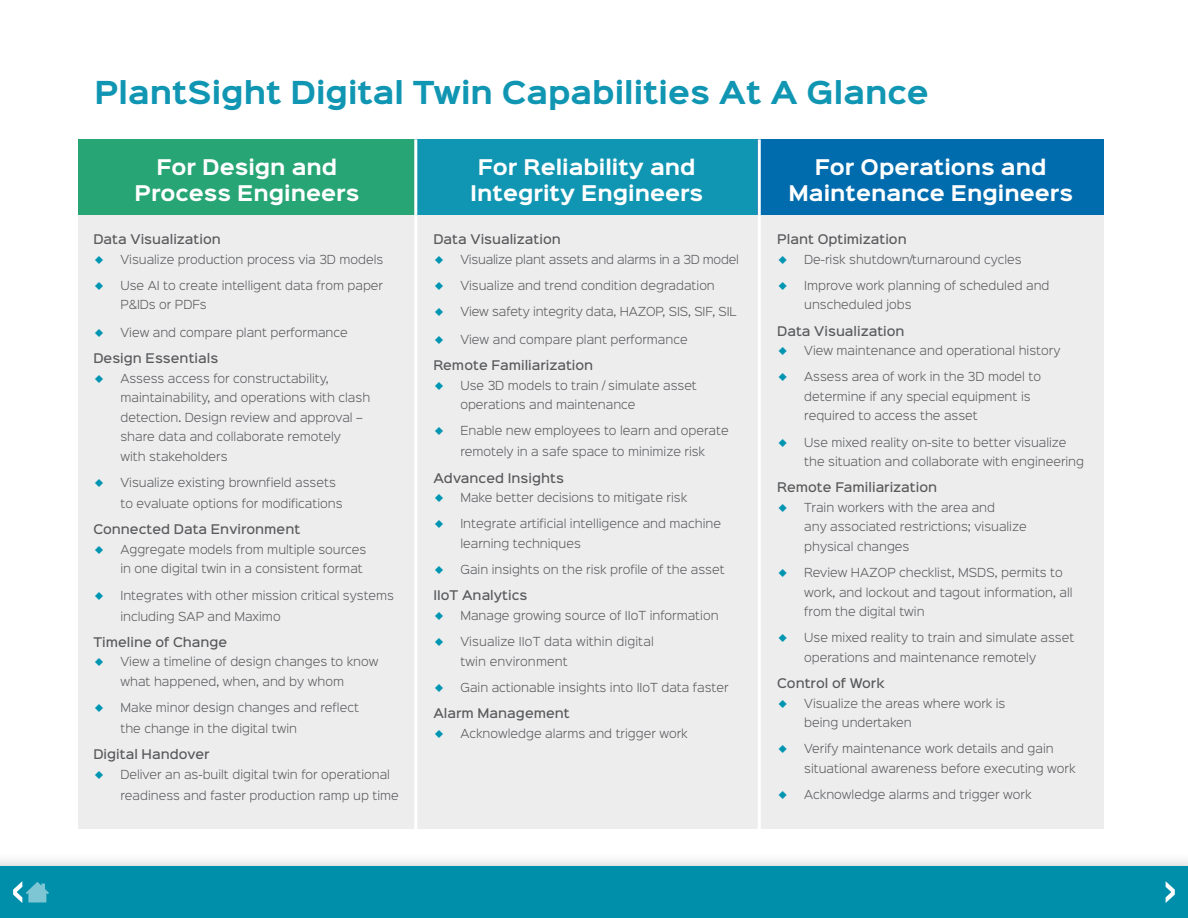
<style>
.page{position:relative;width:1188px;height:918px;background:#fff}
.page>*{position:absolute;margin:0;border:0;box-sizing:border-box;transform-origin:0 0}
.t1{font:700 28.5px "Sinkin Sans 700";color:#1096b2}
.t2{font:700 19.5px/25.5px "Sinkin Sans 700";color:#fff;text-align:center}
.t3{font:500 12px "Sinkin Sans 500";color:#58595b}
.t4{font:300 11.25px/19.5px "Sinkin Sans 300";color:#58595b}
.t5{font:300 11.25px "Sinkin Sans 300";letter-spacing:-.02em;color:#58595b}
</style>
<div class="page">
<div style="left:78px;top:139px;width:1026px;height:689px;background:#ededee"></div>
<div style="left:0;top:852px;width:1188px;height:66px;background:#58595b;opacity:.25"></div>
<div style="left:0;top:866px;width:1188px;height:52px;background:#008fab"></div>
<svg style="left:1166px;top:881px;width:9px;height:22px"></svg>
<svg style="left:13px;top:881px;width:36px;height:22px"></svg>
<div style="left:78px;top:139px;width:338px;height:76px;background:#27a575"></div>
<div style="left:416px;top:139px;width:342px;height:76px;background:#1096b2"></div>
<div style="left:758px;top:139px;width:346px;height:76px;background:#006cad"></div>
<hr style="left:414px;top:139px;width:3px;height:696px;background:#fff">
<hr style="left:758px;top:139px;width:3px;height:696px;background:#fff">
<h1 class="t1" style="left:94px;top:78px;width:836px">PlantSight Digital Twin Capabilities At A Glance</h1>
<h2 class="t2" style="left:135px;top:156px;width:226px">For Design and<br>Process Engineers</h2>
<h2 class="t2" style="left:470px;top:156px;width:235px">For Reliability and<br>Integrity Engineers</h2>
<h2 class="t2" style="left:788px;top:156px;width:286px">For Operations and<br>Maintenance Engineers</h2>
<p class="t3" style="left:93px;top:229px;width:129px">Data Visualization</p>
<p class="t4" style="left:120px;top:248px;width:264px">Visualize production process via 3D models</p>
<p class="t4" style="left:120px;top:275px;width:264px">Use AI to create intelligent data from paper<br>P&amp;IDs or PDFs</p>
<p class="t4" style="left:120px;top:322px;width:229px">View and compare plant performance</p>
<p class="t3" style="left:93px;top:348px;width:126px">Design Essentials</p>
<p class="t4" style="left:120px;top:368px;width:251px">Assess access for constructability, maintainability, and operations with clash detection. Design review and approval – share data and collaborate remotely<br>with stakeholders</p>
<p class="t4" style="left:120px;top:471px;width:224px;line-height:21px">Visualize existing brownfield assets to evaluate options for modifications</p>
<p class="t3" style="left:93px;top:519px;width:208px">Connected Data Environment</p>
<p class="t4" style="left:120px;top:539px;width:247px">Aggregate models from multiple sources in one digital twin in a consistent format</p>
<p class="t4" style="left:120px;top:584px;width:275px;line-height:21px">Integrates with other mission critical systems including SAP and Maximo</p>
<p class="t3" style="left:93px;top:632px;width:135px">Timeline of Change</p>
<p class="t4" style="left:120px;top:651px;width:260px">View a timeline of design changes to know what happened, when, and by whom</p>
<p class="t4" style="left:120px;top:696px;width:240px;line-height:21px">Make minor design changes and reflect the change in the digital twin</p>
<p class="t3" style="left:93px;top:744px;width:118px">Digital Handover</p>
<p class="t4" style="left:120px;top:763px;width:280px;line-height:21px">Deliver an as-built digital twin for operational readiness and faster production ramp up time</p>
<p class="t3" style="left:433px;top:229px;width:129px">Data Visualization</p>
<p class="t5" style="left:460px;top:250px;width:280px">Visualize plant assets and alarms in a 3D model</p>
<p class="t4" style="left:460px;top:275px;width:256px">Visualize and trend condition degradation</p>
<p class="t4" style="left:460px;top:301px;width:278px">View safety integrity data, HAZOP, SIS, SIF, SIL</p>
<p class="t4" style="left:460px;top:329px;width:229px">View and compare plant performance</p>
<p class="t3" style="left:433px;top:355px;width:161px">Remote Familiarization</p>
<p class="t4" style="left:460px;top:374px;width:238px">Use 3D models to train / simulate asset operations and maintenance</p>
<p class="t4" style="left:460px;top:419px;width:270px;line-height:21px">Enable new employees to learn and operate remotely in a safe space to minimize risk</p>
<p class="t3" style="left:433px;top:467px;width:132px">Advanced Insights</p>
<p class="t4" style="left:460px;top:487px;width:228px">Make better decisions to mitigate risk</p>
<p class="t4" style="left:460px;top:513px;width:262px">Integrate artificial intelligence and machine learning techniques</p>
<p class="t4" style="left:460px;top:559px;width:266px">Gain insights on the risk profile of the asset</p>
<p class="t3" style="left:433px;top:585px;width:95px">IIoT Analytics</p>
<p class="t4" style="left:460px;top:605px;width:260px">Manage growing source of IIoT information</p>
<p class="t4" style="left:460px;top:631px;width:195px">Visualize IIoT data within digital twin environment</p>
<p class="t4" style="left:460px;top:677px;width:270px">Gain actionable insights into IIoT data faster</p>
<p class="t3" style="left:433px;top:703px;width:138px">Alarm Management</p>
<p class="t4" style="left:460px;top:722px;width:229px">Acknowledge alarms and trigger work</p>
<p class="t3" style="left:777px;top:229px;width:131px">Plant Optimization</p>
<p class="t4" style="left:804px;top:248px;width:219px">De-risk shutdown/turnaround cycles</p>
<p class="t4" style="left:804px;top:275px;width:247px">Improve work planning of scheduled and unscheduled jobs</p>
<p class="t3" style="left:777px;top:320px;width:129px">Data Visualization</p>
<p class="t4" style="left:804px;top:340px;width:258px">View maintenance and operational history</p>
<p class="t4" style="left:804px;top:366px;width:238px">Assess area of work in the 3D model to determine if any special equipment is required to access the asset</p>
<p class="t4" style="left:804px;top:431px;width:281px">Use mixed reality on-site to better visualize the situation and collaborate with engineering</p>
<p class="t3" style="left:777px;top:477px;width:161px">Remote Familiarization</p>
<p class="t4" style="left:804px;top:497px;width:224px">Train workers with the area and<br>any associated restrictions; visualize physical changes</p>
<p class="t4" style="left:804px;top:562px;width:270px">Review HAZOP checklist, MSDS, permits to work, and lockout and tagout information, all from the digital twin</p>
<p class="t4" style="left:804px;top:627px;width:272px">Use mixed reality to train and simulate asset operations and maintenance remotely</p>
<p class="t3" style="left:777px;top:673px;width:109px">Control of Work</p>
<p class="t4" style="left:804px;top:692px;width:203px">Visualize the areas where work is being undertaken</p>
<p class="t4" style="left:804px;top:738px;width:273px">Verify maintenance work details and gain situational awareness before executing work</p>
<p class="t4" style="left:804px;top:784px;width:229px">Acknowledge alarms and trigger work</p>
</div>
